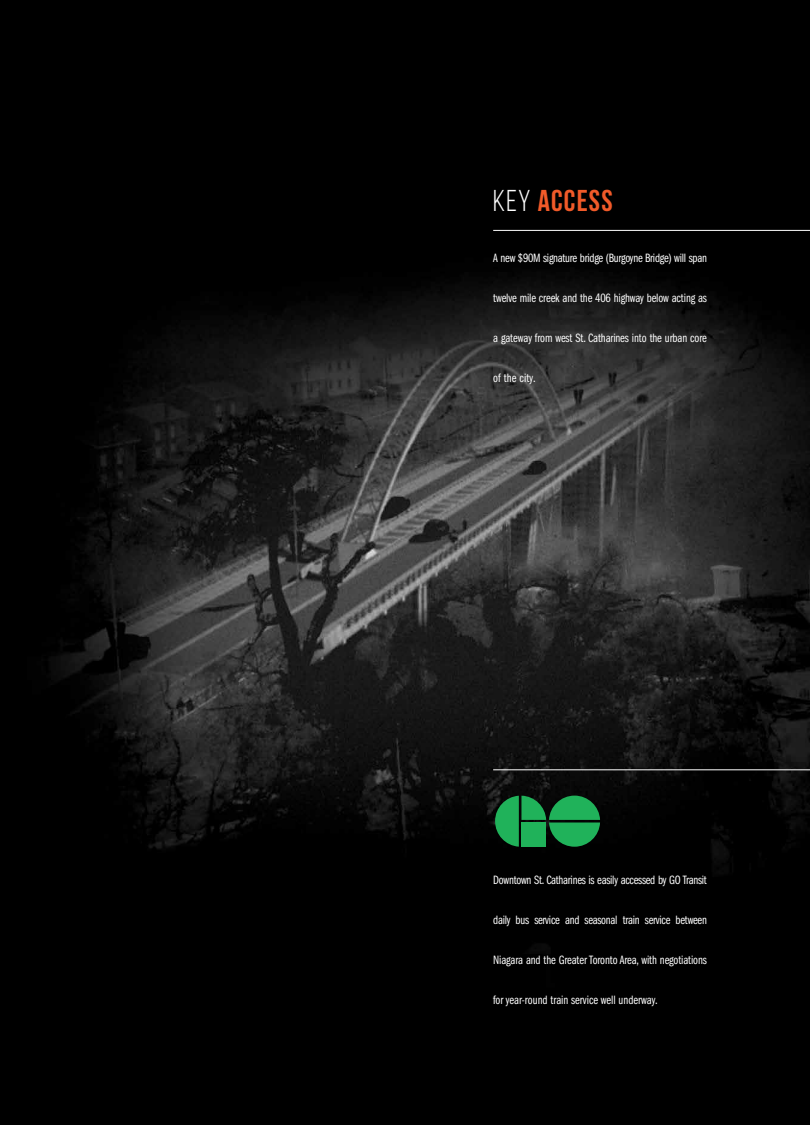
<style>
.page{position:relative;width:810px;height:1125px;background:#fff}
.page>*{position:absolute;margin:0;border:0;box-sizing:border-box;transform-origin:0 0}
.t1{font:700 30px "Bebas Neue";letter-spacing:.04em;color:#f15a29}
.t2{font:12.5px "Franklin Gothic Book Cmpr";letter-spacing:-.01em;color:#fff}
.t3{font:12.5px "Franklin Gothic Book Cmpr";letter-spacing:.01em;color:#fff}
.s1{font-weight:400;color:#fff}
</style>
<div class="page">
<img style="left:0;top:0;width:810px;height:1125px">
<img style="left:0;top:337px;width:1px;height:558px">
<hr style="left:493px;top:230px;width:317px;height:1px;background:#fff">
<svg style="left:495px;top:796px;width:105px;height:51px;background:#188343"></svg>
<hr style="left:493px;top:770px;width:317px;height:1px;background:#fff">
<h1 class="t1" style="left:493px;top:188px;width:121px"><span class="s1">KEY</span> ACCESS</h1>
<p class="t2" style="left:493px;top:251px;width:215px">A new $90M signature bridge (Burgoyne Bridge) will span</p>
<p class="t2" style="left:493px;top:291px;width:215px">twelve mile creek and the 406 highway below acting as</p>
<p class="t2" style="left:493px;top:331px;width:215px">a gateway from west St. Catharines into the urban core</p>
<p class="t3" style="left:493px;top:371px;width:44px">of the city.</p>
<p class="t2" style="left:493px;top:873px;width:215px">Downtown St. Catharines is easily accessed by GO Transit</p>
<p class="t2" style="left:493px;top:913px;width:215px">daily bus service and seasonal train service between</p>
<p class="t2" style="left:493px;top:953px;width:215px">Niagara and the Greater Toronto Area, with negotiations</p>
<p class="t2" style="left:493px;top:993px;width:166px">for year-round train service well underway.</p>
</div>
